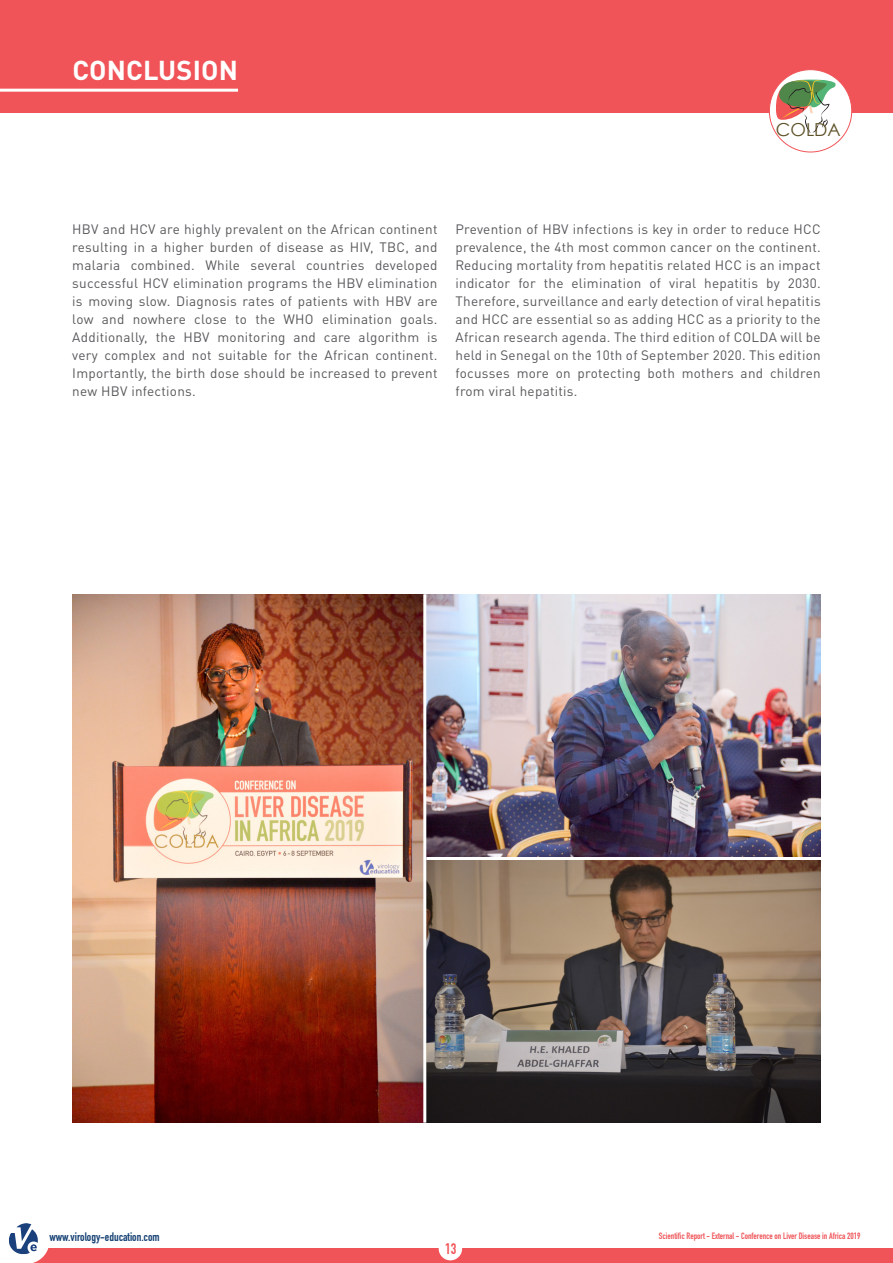
<style>
.page{position:relative;width:893px;height:1263px;background:#fff}
.page>*{position:absolute;margin:0;border:0;box-sizing:border-box;transform-origin:0 0}
._01_Page_title{font:700 27px "DINOT";letter-spacing:.01em;color:#fff}
.t1{font:17.85px "Century Gothic";color:#5d5228}
.t2{font:15px "DIN Engschrift";color:#f05458}
._03_Subheading{font:13.5px/18px "DINOT";letter-spacing:.02em;color:#57585a;text-align:justify}
.t3{font:12px "DIN Engschrift";color:#133f72}
.t4{font:9px "DIN Engschrift";color:#f05458}
</style>
<div class="page">
<div style="left:0;top:0;width:893px;height:112px;background:#f05458"></div>
<div style="left:0;top:1249px;width:893px;height:14px;background:#f05458"></div>
<div style="left:439px;top:1237px;width:23px;height:23px;background:#fff;border-radius:50%"></div>
<svg style="left:0;top:1223px;width:49px;height:40px"></svg>
<div style="left:769px;top:70px;width:83px;height:82px;background:#fff;border-radius:50%"></div>
<svg style="left:776px;top:79px;width:59px;height:54px"></svg>
<div style="left:769px;top:69px;width:83px;height:83px;border:1px solid #f05458;border-radius:50%"></div>
<hr style="left:0;top:89px;width:238px;height:3px;background:#fff">
<img style="left:72px;top:594px;width:749px;height:529px">
<hr style="left:423px;top:594px;width:3px;height:529px;background:#fff">
<hr style="left:426px;top:857px;width:396px;height:3px;background:#fff">
<p class="_01_Page_title" style="left:72px;top:53px;width:167px">CONCLUSION</p>
<h2 class="t1" style="left:776px;top:117px;width:66px">COLDA</h2>
<p class="_03_Subheading" style="left:72px;top:220px;width:367px">HBV and HCV are highly prevalent on the African continent resulting in a higher burden of disease as HIV, TBC, and malaria combined. While several countries developed successful HCV elimination programs the HBV elimination is moving slow. Diagnosis rates of patients with HBV are low and nowhere close to the WHO elimination goals.<br>Additionally, the HBV monitoring and care algorithm is very complex and not suitable for the African continent.<br>Importantly, the birth dose should be increased to prevent new HBV infections.</p>
<p class="_03_Subheading" style="left:455px;top:220px;width:367px">Prevention of HBV infections is key in order to reduce HCC prevalence, the 4th most common cancer on the continent.<br>Reducing mortality from hepatitis related HCC is an impact indicator for the elimination of viral hepatitis by 2030.<br>Therefore, surveillance and early detection of viral hepatitis and HCC are essential so as adding HCC as a priority to the African research agenda. The third edition of COLDA will be held in Senegal on the 10th of September 2020. This edition focusses more on protecting both mothers and children from viral hepatitis.</p>
<p class="t3" style="left:49px;top:1230px;width:112px">www.virology-education.com</p>
<p class="t4" style="left:659px;top:1230px;width:203px">Scientific Report - External - Conference on Liver Disease in Africa 2019</p>
<p class="t2" style="left:445px;top:1240px;width:13px">13</p>
</div>
